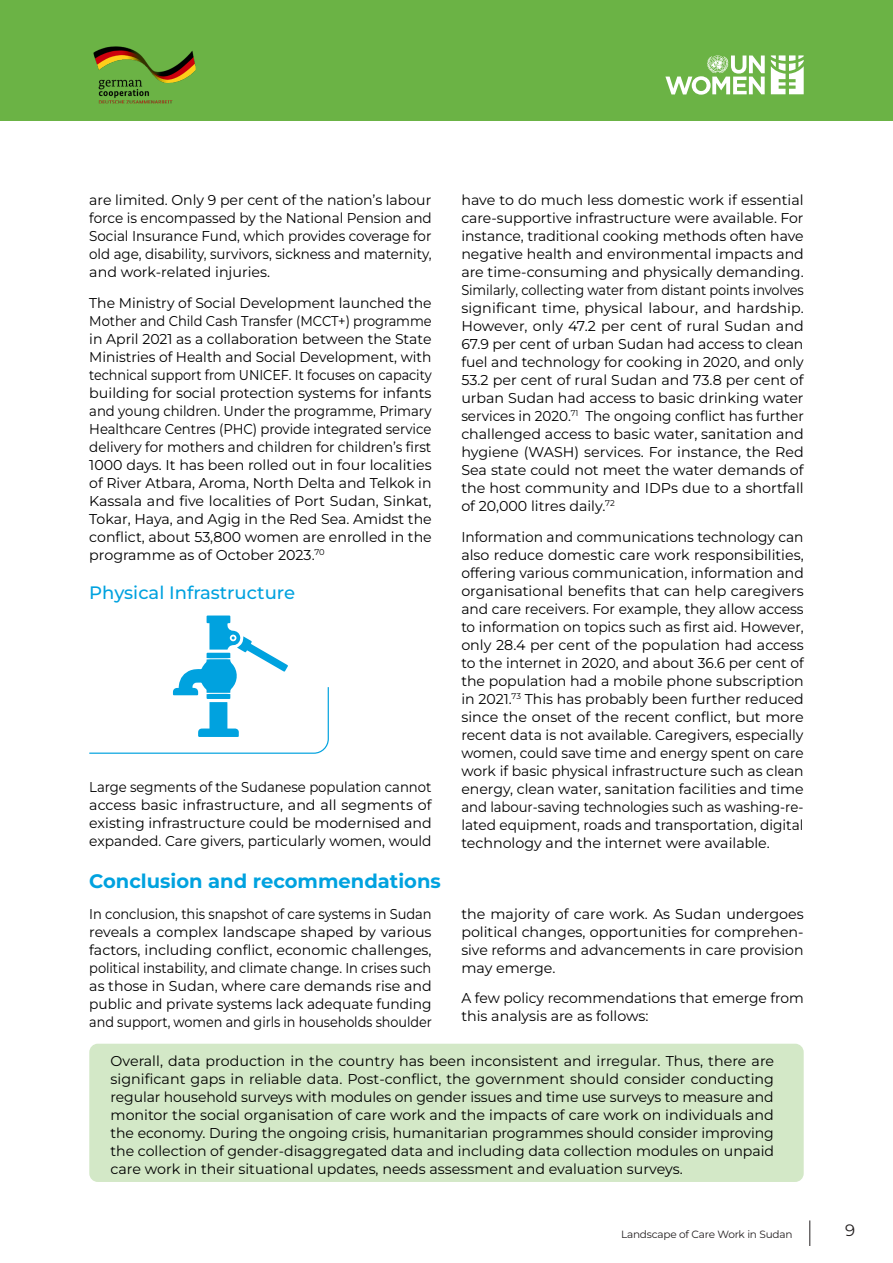
<style>
.page{position:relative;width:893px;height:1263px;background:#fff}
.page>*{position:absolute;margin:0;border:0;box-sizing:border-box;transform-origin:0 0}
.Normal1{font:700 19.5px "Montserrat";color:#00a2df}
.Normal1-2{font:500 18px "Montserrat";color:#00a2df}
.t1{font:16.5px "Montserrat";color:#231f20}
.Normal1-3{font:14.25px/18px "Montserrat";color:#000;text-align:justify}
.Normal1-4{font:14.25px/18px "Montserrat";color:#000;text-align:justify;scale:.91 1}
.Normal1-5{font:14.25px/18px "Montserrat";color:#000;text-align:justify;scale:.93 1}
.t2{font:10.5px "Montserrat";letter-spacing:-.02em;color:#231f20}
</style>
<div class="page">
<div style="left:0;top:0;width:893px;height:121px;background:#6bb345"></div>
<svg style="left:809px;top:1220px;width:1px;height:26px"></svg>
<svg style="left:665px;top:55px;width:100px;height:40px"></svg>
<svg style="left:771px;top:55px;width:33px;height:39px"></svg>
<img style="left:93px;top:46px;width:103px;height:57px">
<div style="left:89px;top:1044px;width:715px;height:138px;background:#d3e8c7;border-radius:9px"></div>
<svg style="left:89px;top:615px;width:240px;height:139px"></svg>
<p class="Normal1-3" style="left:89px;top:191px;width:344px">are limited. Only 9 per cent of the nation’s labour force is encompassed by the National Pension and Social Insurance Fund, which provides coverage for old age, disability, survivors, sickness and maternity, and work-related injuries.</p>
<p class="Normal1-3" style="left:89px;top:293px;width:344px">The Ministry of Social Development launched the Mother and Child Cash Transfer (MCCT+) programme in April 2021 as a collaboration between the State Ministries of Health and Social Development, with technical support from UNICEF. It focuses on capacity building for social protection systems for infants and young children. Under the programme, Primary Healthcare Centres (PHC) provide integrated service delivery for mothers and children for children’s first 1000 days. It has been rolled out in four localities of River Atbara, Aroma, North Delta and Telkok in Kassala and five localities of Port Sudan, Sinkat, Tokar, Haya, and Agig in the Red Sea. Amidst the conflict, about 53,800 women are enrolled in the programme as of October 2023.<sup>70</sup></p>
<p class="Normal1-2" style="left:89px;top:581px;width:207px">Physical Infrastructure</p>
<p class="Normal1-5" style="left:89px;top:777px;width:370px">Large segments of the Sudanese population cannot access basic infrastructure, and all segments of existing infrastructure could be modernised and expanded. Care givers, particularly women, would</p>
<p class="Normal1-3" style="left:461px;top:191px;width:344px">have to do much less domestic work if essential care-supportive infrastructure were available. For instance, traditional cooking methods often have negative health and environmental impacts and are time-consuming and physically demanding.<br>Similarly, collecting water from distant points involves significant time, physical labour, and hardship.<br>However, only 47.2 per cent of rural Sudan and 67.9 per cent of urban Sudan had access to clean fuel and technology for cooking in 2020, and only 53.2 per cent of rural Sudan and 73.8 per cent of urban Sudan had access to basic drinking water services in 2020.<sup>71</sup> The ongoing conflict has further challenged access to basic water, sanitation and hygiene (WASH) services. For instance, the Red Sea state could not meet the water demands of the host community and IDPs due to a shortfall of 20,000 litres daily.<sup>72</sup></p>
<p class="Normal1-3" style="left:461px;top:527px;width:344px">Information and communications technology can also reduce domestic care work responsibilities, offering various communication, information and organisational benefits that can help caregivers and care receivers. For example, they allow access to information on topics such as first aid. However, only 28.4 per cent of the population had access to the internet in 2020, and about 36.6 per cent of the population had a mobile phone subscription in 2021.<sup>73</sup> This has probably been further reduced since the onset of the recent conflict, but more recent data is not available. Caregivers, especially women, could save time and energy spent on care work if basic physical infrastructure such as clean energy, clean water, sanitation facilities and time and labour-saving technologies such as washing-re&shy;lated equipment, roads and transportation, digital technology and the internet were available.</p>
<p class="Normal1" style="left:89px;top:868px;width:353px">Conclusion and recommendations</p>
<p class="Normal1-4" style="left:89px;top:904px;width:378px">In conclusion, this snapshot of care systems in Sudan reveals a complex landscape shaped by various factors, including conflict, economic challenges, political instability, and climate change. In crises such as those in Sudan, where care demands rise and public and private systems lack adequate funding and support, women and girls in households shoulder</p>
<p class="Normal1-3" style="left:461px;top:904px;width:344px">the majority of care work. As Sudan undergoes political changes, opportunities for comprehen&shy;sive reforms and advancements in care provision may emerge.</p>
<p class="Normal1-3" style="left:461px;top:989px;width:344px">A few policy recommendations that emerge from this analysis are as follows:</p>
<p class="Normal1-3" style="left:111px;top:1051px;width:665px">Overall, data production in the country has been inconsistent and irregular. Thus, there are significant gaps in reliable data. Post-conflict, the government should consider conducting regular household surveys with modules on gender issues and time use surveys to measure and monitor the social organisation of care work and the impacts of care work on individuals and the economy. During the ongoing crisis, humanitarian programmes should consider improving the collection of gender-disaggregated data and including data collection modules on unpaid care work in their situational updates, needs assessment and evaluation surveys.</p>
<p class="t2" style="left:621px;top:1227px;width:173px">Landscape of Care Work in Sudan</p>
<p class="t1" style="left:845px;top:1219px;width:12px">9</p>
</div>
